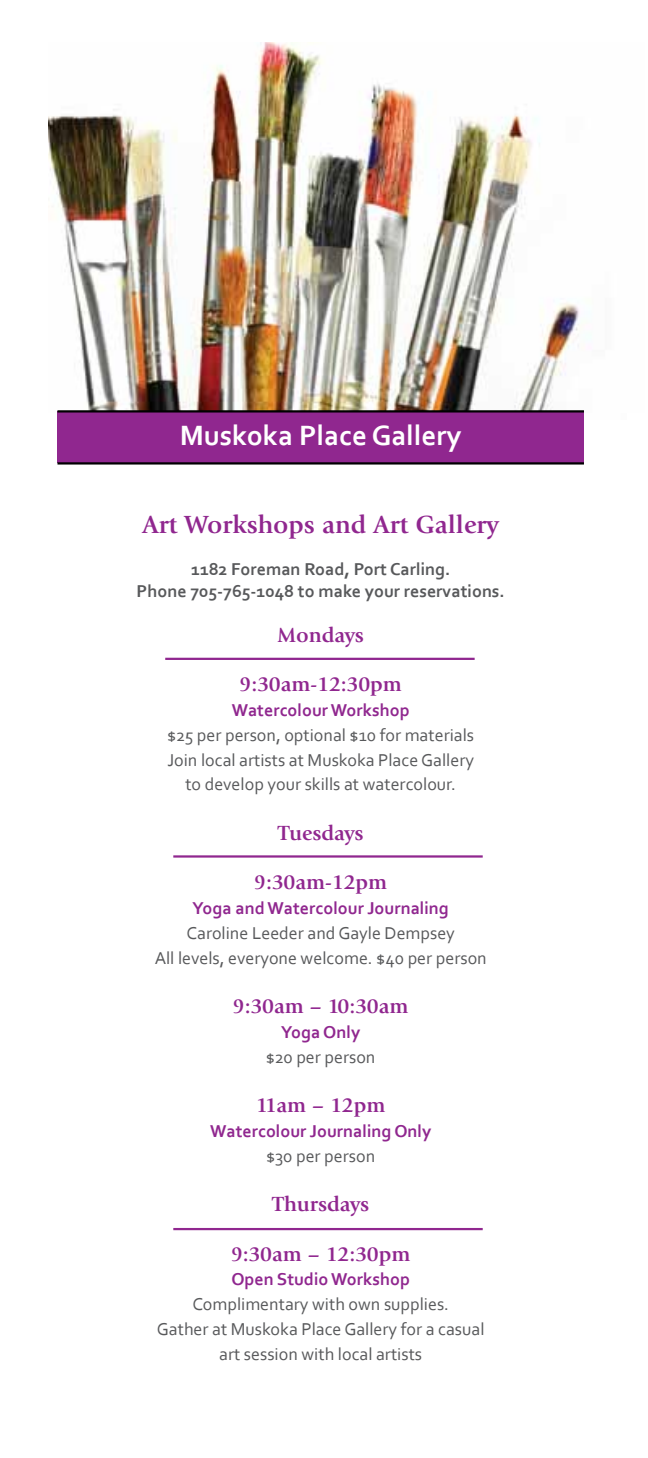
<style>
.page{position:relative;width:648px;height:1458px;background:#fff}
.page>*{position:absolute;margin:0;border:0;box-sizing:border-box;transform-origin:0 0}
.t1{font:700 29.25px "Corbel";color:#fff}
.t2{font:700 25.88px "Giovanni";color:#90278f}
.t3{font:700 21.38px "Giovanni";color:#90278f}
.t4{font:18px/24.8px "Corbel";color:#58595b;text-align:center}
.t5{font:700 18px "Corbel";color:#90278f}
.t6{font:700 18px/21.6px "Corbel";color:#58595b;text-align:center}
</style>
<div class="page">
<img style="left:49px;top:42px;width:531px;height:368px">
<div style="left:57px;top:411px;width:527px;height:52px;background:#90278f"></div>
<hr style="left:57px;top:410px;width:527px;height:3px;background:#000">
<hr style="left:57px;top:462px;width:527px;height:3px;background:#000">
<hr style="left:165px;top:658px;width:310px;height:2px;background:#90278f">
<hr style="left:173px;top:855px;width:310px;height:3px;background:#90278f">
<hr style="left:173px;top:1228px;width:310px;height:2px;background:#90278f">
<h1 class="t1" style="left:180px;top:417px;width:283px">Muskoka Place Gallery</h1>
<h2 class="t2" style="left:142px;top:510px;width:358px">Art Workshops and Art Gallery</h2>
<p class="t6" style="left:137px;top:558px;width:370px">1182 Foreman Road, Port Carling.<br>Phone 705-765-1048 to make your reservations.</p>
<p class="t3" style="left:278px;top:623px;width:88px">Mondays</p>
<p class="t3" style="left:240px;top:672px;width:164px">9:30am-12:30pm</p>
<p class="t5" style="left:232px;top:699px;width:180px">Watercolour Workshop</p>
<p class="t4" style="left:167px;top:722px;width:308px">$25 per person, optional $10 for materials<br>Join local artists at Muskoka Place Gallery to develop your skills at watercolour.</p>
<p class="t3" style="left:278px;top:821px;width:87px">Tuesdays</p>
<p class="t3" style="left:254px;top:870px;width:135px">9:30am-12pm</p>
<p class="t5" style="left:193px;top:897px;width:258px">Yoga andWatercolour Journaling</p>
<p class="t4" style="left:155px;top:920px;width:334px">Caroline Leeder and Gayle Dempsey<br>All levels, everyone welcome. $40 per person</p>
<p class="t3" style="left:233px;top:994px;width:177px">9:30am – 10:30am</p>
<p class="t5" style="left:281px;top:1021px;width:81px">Yoga Only</p>
<p class="t4" style="left:266px;top:1044px;width:111px">$20 per person</p>
<p class="t3" style="left:256px;top:1093px;width:131px">11am – 12pm</p>
<p class="t5" style="left:210px;top:1120px;width:223px">Watercolour Journaling Only</p>
<p class="t4" style="left:266px;top:1143px;width:110px">$30 per person</p>
<p class="t3" style="left:272px;top:1192px;width:99px">Thursdays</p>
<p class="t3" style="left:231px;top:1241px;width:181px">9:30am – 12:30pm</p>
<p class="t5" style="left:231px;top:1268px;width:180px">Open Studio Workshop</p>
<p class="t4" style="left:157px;top:1291px;width:329px">Complimentary with own supplies.<br>Gather at Muskoka Place Gallery for a casual art session with local artists</p>
</div>
